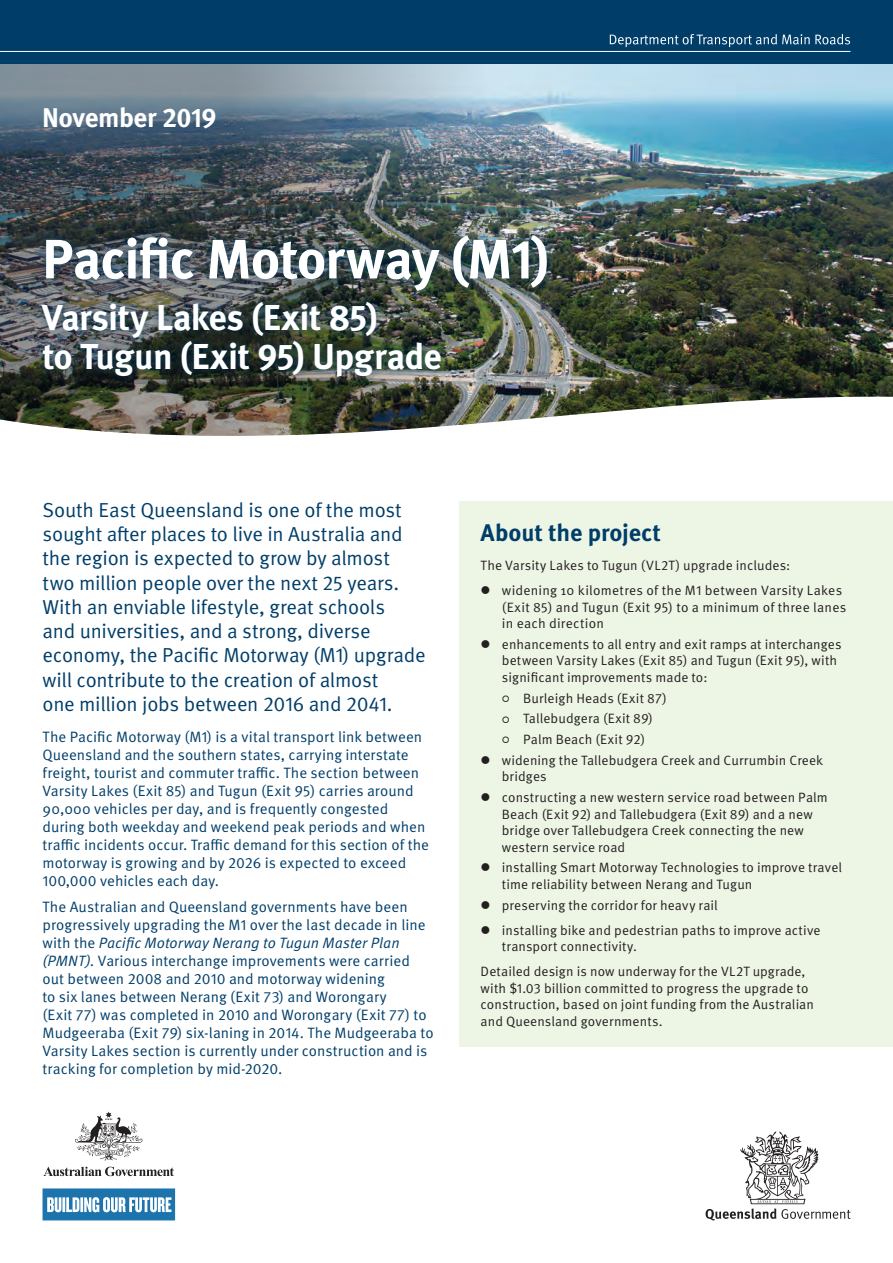
<style>
.page{position:relative;width:893px;height:1263px;background:#fff}
.page>*{position:absolute;margin:0;border:0;box-sizing:border-box;transform-origin:0 0}
.Heading_1{font:700 55.5px "Meta OT";letter-spacing:-.025em;color:#fff}
.Heading_1-2{font:700 36px/39px "Meta OT";letter-spacing:-.02em;color:#fff}
.Heading_1-3{font:700 27px "Meta OT";letter-spacing:-.02em;color:#fff}
.Heading_2{font:700 24px "Meta Pro";letter-spacing:-.005em;color:#003e69}
.Intro_para{font:20.25px/24.3px "Meta OT Norm";letter-spacing:-.015em;color:#003e69}
.Body{font:15px/18px "Meta OT Norm";letter-spacing:.005em;color:#003e69}
.bullets{font:13.5px/16.5px "Meta OT Norm";letter-spacing:.01em;color:#231f20}
.Body-2{font:13.5px/16.5px "Meta OT Norm";letter-spacing:.005em;color:#231f20}
.s1{font-family:"Meta OT Norm Ita"}
.s2{font-family:"Meta";font-style:italic}
</style>
<div class="page">
<div style="left:459px;top:501px;width:434px;height:546px;background:#edf5e5"></div>
<img style="left:0;top:64px;width:893px;height:372px">
<div style="left:33px;top:227px;width:523px;height:158px;background:#003e69;opacity:.7"></div>
<svg style="left:706px;top:1131px;width:145px;height:89px"></svg>
<svg style="left:43px;top:1167px;width:131px;height:9px"></svg>
<svg style="left:75px;top:1111px;width:68px;height:49px"></svg>
<svg style="left:43px;top:1188px;width:132px;height:32px"></svg>
<div style="left:0;top:0;width:893px;height:64px;background:#003e69"></div>
<hr style="left:0;top:51px;width:850px;height:1px;background:#fff">
<svg style="left:610px;top:34px;width:240px;height:13px"></svg>
<p class="Heading_1-3" style="left:42px;top:101px;width:176px">November 2019</p>
<p class="Heading_1" style="left:42px;top:226px;width:509px">Pacific Motorway (M1)</p>
<p class="Heading_1-2" style="left:42px;top:299px;width:401px">Varsity Lakes (Exit 85)<br>to Tugun (Exit 95) Upgrade</p>
<p class="Intro_para" style="left:42px;top:498px;width:385px">South East Queensland is one of the most sought after places to live in Australia and the region is expected to grow by almost two million people over the next 25 years.<br>With an enviable lifestyle, great schools<br>and universities, and a strong, diverse economy, the Pacific Motorway (M1) upgrade will contribute to the creation of almost<br>one million jobs between 2016 and 2041.</p>
<p class="Body" style="left:43px;top:728px;width:388px">The Pacific Motorway (M1) is a vital transport link between Queensland and the southern states, carrying interstate freight, tourist and commuter traffic. The section between Varsity Lakes (Exit 85) and Tugun (Exit 95) carries around 90,000 vehicles per day, and is frequently congested during both weekday and weekend peak periods and when traffic incidents occur. Traffic demand for this section of the motorway is growing and by 2026 is expected to exceed 100,000 vehicles each day.</p>
<p class="Body" style="left:43px;top:898px;width:393px">The Australian and Queensland governments have been progressively upgrading the M1 over the last decade in line with the <span class="s1">Pacific Motorway Nerang to Tugun Master Plan (PMNT)</span><span class="s2">.</span> Various interchange improvements were carried out between 2008 and 2010 and motorway widening<br>to six lanes between Nerang (Exit 73) and Worongary<br>(Exit 77) was completed in 2010 and Worongary (Exit 77) to Mudgeeraba (Exit 79) six-laning in 2014. The Mudgeeraba to Varsity Lakes section is currently under construction and is tracking for completion by mid-2020.</p>
<p class="Heading_2" style="left:481px;top:517px;width:182px">About the project</p>
<p class="Body-2" style="left:481px;top:557px;width:311px">The Varsity Lakes to Tugun (VL2T) upgrade includes:</p>
<p class="bullets" style="left:502px;top:582px;width:346px;text-indent:-21px">● widening 10 kilometres of the M1 between Varsity Lakes (Exit 85) and Tugun (Exit 95) to a minimum of three lanes in each direction</p>
<p class="bullets" style="left:502px;top:636px;width:341px;text-indent:-21px">● enhancements to all entry and exit ramps at interchanges between Varsity Lakes (Exit 85) and Tugun (Exit 95), with significant improvements made to:</p>
<p class="bullets" style="left:523px;top:690px;width:145px">Burleigh Heads (Exit 87)</p>
<p class="bullets" style="left:523px;top:710px;width:131px">Tallebudgera (Exit 89)</p>
<p class="bullets" style="left:523px;top:731px;width:123px">Palm Beach (Exit 92)</p>
<p class="bullets" style="left:502px;top:752px;width:323px;text-indent:-21px">● widening the Tallebudgera Creek and Currumbin Creek bridges</p>
<p class="bullets" style="left:502px;top:789px;width:327px;text-indent:-21px">● constructing a new western service road between Palm Beach (Exit 92) and Tallebudgera (Exit 89) and a new bridge over Tallebudgera Creek connecting the new western service road</p>
<p class="bullets" style="left:502px;top:859px;width:342px;text-indent:-21px">● installing Smart Motorway Technologies to improve travel time reliability between Nerang and Tugun</p>
<p class="bullets" style="left:481px;top:897px;width:239px">● preserving the corridor for heavy rail</p>
<p class="bullets" style="left:502px;top:922px;width:320px;text-indent:-21px">● installing bike and pedestrian paths to improve active transport connectivity.</p>
<p class="Body-2" style="left:481px;top:963px;width:335px">Detailed design is now underway for the VL2T upgrade, with $1.03 billion committed to progress the upgrade to construction, based on joint funding from the Australian and Queensland governments.</p>
</div>
